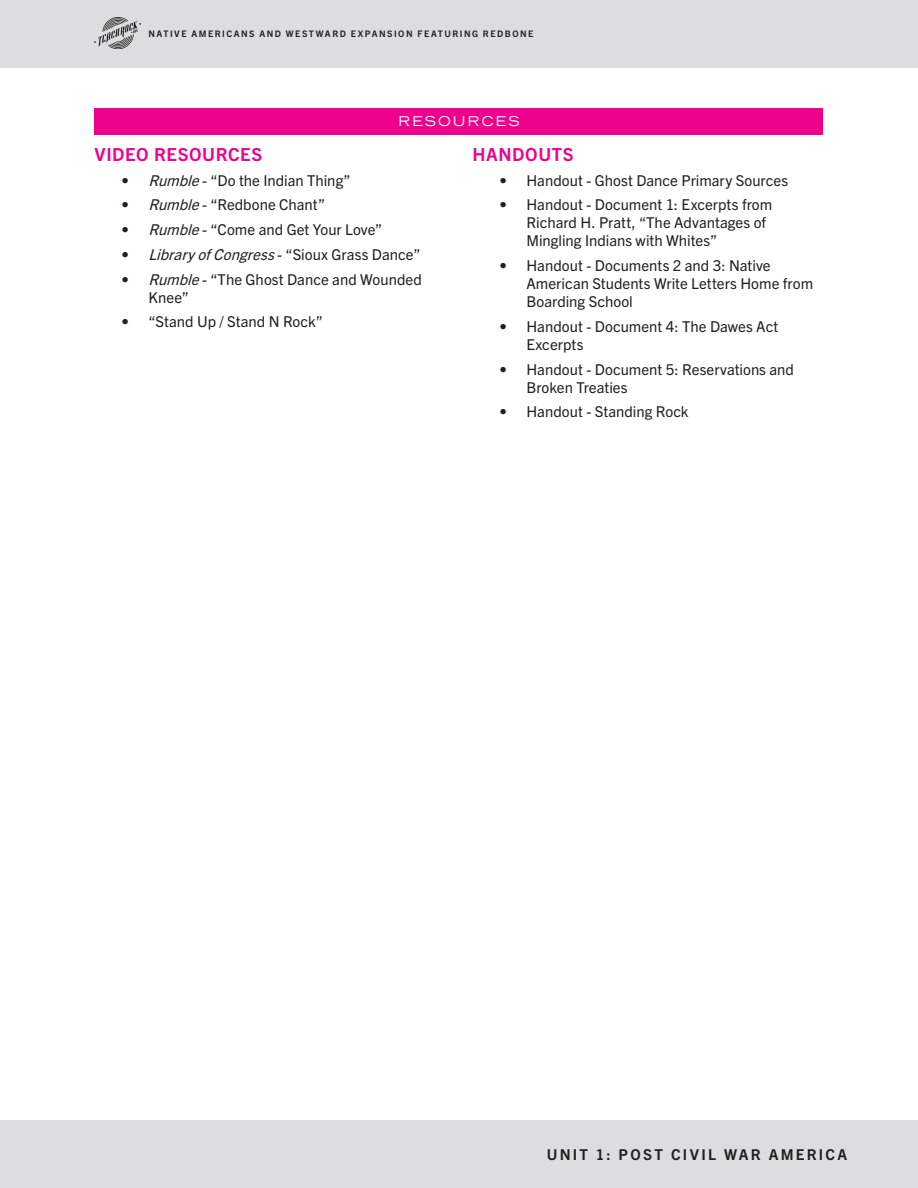
<style>
.page{position:relative;width:918px;height:1188px;background:#fff}
.page>*{position:absolute;margin:0;border:0;box-sizing:border-box;transform-origin:0 0}
.PINK_SECTION_HEADER{font:700 18px "Trade Gothic Next LT Pro";letter-spacing:.035em;color:#ed028c}
.t1{font:15px/18px "Trade Gothic Next LT Pro";color:#231f20}
.t2{font:700 15px "Trade Gothic Next LT Pro";letter-spacing:.15em;color:#231f20}
.HEADER_IN_PINK_BAR{font:expanded 13.5px "Trade Gothic LH";letter-spacing:.15em;color:#fff}
.t3{font:700 9px "Trade Gothic Next LT Pro";letter-spacing:.17em;color:#231f20}
.s1{font-style:italic}
</style>
<div class="page">
<div style="left:0;top:0;width:918px;height:68px;background:#dcdddf"></div>
<img style="left:94px;top:18px;width:46px;height:30px">
<div style="left:0;top:1120px;width:918px;height:68px;background:#dcdddf"></div>
<div style="left:94px;top:108px;width:730px;height:27px;background:#ed028c"></div>
<p class="t3" style="left:148px;top:28px;width:386px">NATIVE AMERICANS AND WESTWARD EXPANSION FEATURING REDBONE</p>
<p class="HEADER_IN_PINK_BAR" style="left:398px;top:113px;width:123px">RESOURCES</p>
<p class="PINK_SECTION_HEADER" style="left:94px;top:142px;width:169px">VIDEO RESOURCES</p>
<p class="t1" style="left:122px;top:170px;width:231px">• <span class="s1">Rumble</span>- “Do the Indian Thing”</p>
<p class="t1" style="left:122px;top:195px;width:205px">• <span class="s1">Rumble</span>- “Redbone Chant”</p>
<p class="t1" style="left:122px;top:220px;width:262px">• <span class="s1">Rumble</span>- “Come and Get Your Love”</p>
<p class="t1" style="left:122px;top:244px;width:300px">• <span class="s1">LibraryofCongress</span>- “Sioux Grass Dance”</p>
<p class="t1" style="left:148px;top:269px;width:275px;text-indent:-27px">• <span class="s1">Rumble</span>- “The Ghost Dance and Wounded<br>Knee”</p>
<p class="t1" style="left:122px;top:312px;width:203px">• “Stand Up / Stand N Rock”</p>
<p class="PINK_SECTION_HEADER" style="left:472px;top:142px;width:103px">HANDOUTS</p>
<p class="t1" style="left:500px;top:170px;width:290px">• Handout - Ghost Dance Primary Sources</p>
<p class="t1" style="left:526px;top:195px;width:247px;text-indent:-27px">• Handout - Document 1: Excerpts from<br>Richard H. Pratt, “The Advantages of<br>Mingling Indians with Whites”</p>
<p class="t1" style="left:526px;top:256px;width:288px;text-indent:-27px">• Handout - Documents 2 and 3: Native<br>American Students Write Letters Home from<br>Boarding School</p>
<p class="t1" style="left:526px;top:316px;width:253px;text-indent:-27px">• Handout - Document 4: The Dawes Act<br>Excerpts</p>
<p class="t1" style="left:526px;top:359px;width:269px;text-indent:-27px">• Handout - Document 5: Reservations and<br>Broken Treaties</p>
<p class="t1" style="left:500px;top:402px;width:191px">• Handout - Standing Rock</p>
<p class="t2" style="left:547px;top:1144px;width:302px">UNIT 1: POST CIVIL WAR AMERICA</p>
</div>
